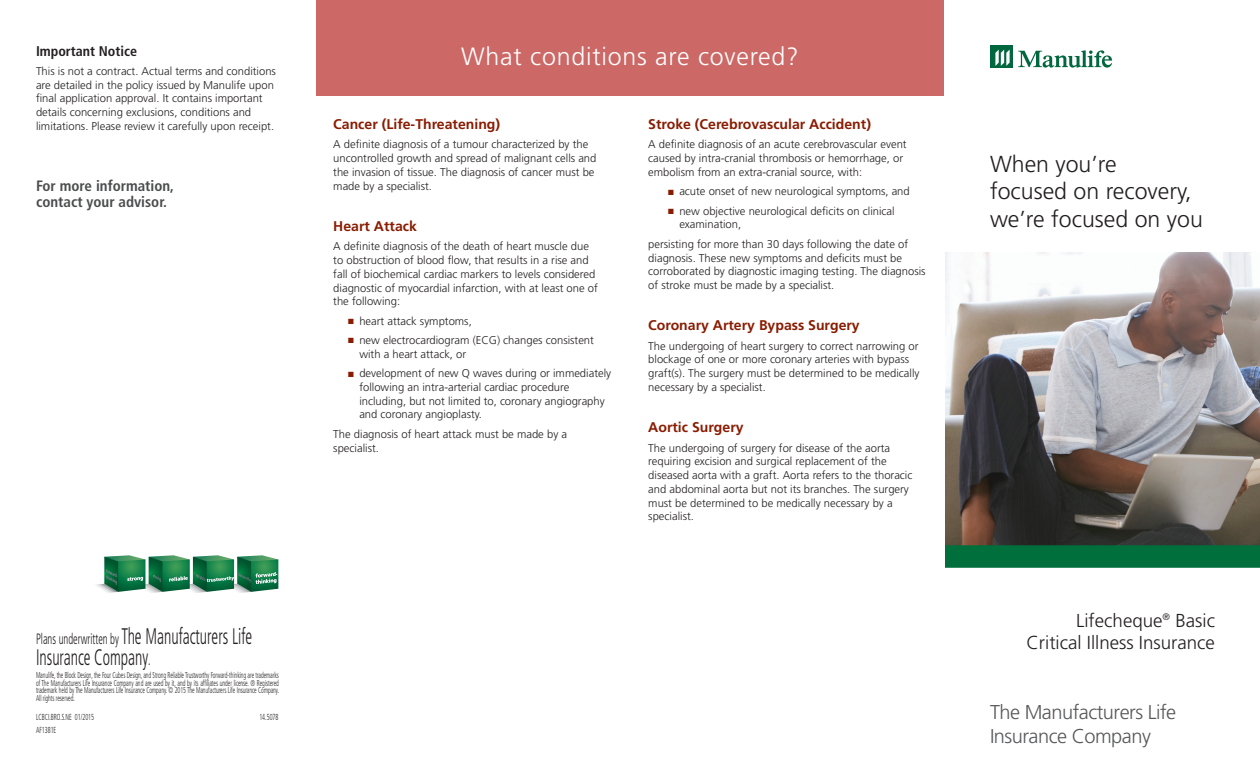
<style>
.page{position:relative;width:1260px;height:765px;background:#fff}
.page>*{position:absolute;margin:0;border:0;box-sizing:border-box;transform-origin:0 0}
.t1{font:300 25px "Frutiger";letter-spacing:.03em;color:#fff}
.t2{font:300 23.12px/27.5px "Frutiger";color:#231f20}
.t3{font:300 condensed 22.5px/21.2px "Frutiger";color:#231f20;scale:.7 1}
.t4{font:300 20px/23.8px "Frutiger";letter-spacing:-.025em;color:#57585a}
.t5{font:300 18.75px/21.2px "Frutiger";color:#231f20;text-align:right}
.t6{font:700 condensed 15px/16.2px "Frutiger";color:#4b4c4d}
.t7{font:700 14px "Frutiger";color:#891c02}
.t8{font:700 condensed 14px "Frutiger";color:#231f20}
.t9{font:300 11.25px/13.8px "Frutiger";color:#231f20}
.t10{font:300 condensed 8.75px "Frutiger";color:#231f20;scale:.7 1}
.t11{font:300 condensed 8.5px/7.5px "Frutiger";letter-spacing:-.01em;color:#231f20;text-align:justify;scale:.7 1}
.s1{font-size:15px}
.s2{color:#891c02}
</style>
<div class="page">
<div style="left:316px;top:0;width:628px;height:96px;background:#cc6967"></div>
<img style="left:945px;top:253px;width:315px;height:292px">
<div style="left:945px;top:545px;width:315px;height:23px;background:#006f3c"></div>
<img style="left:96px;top:584px;width:20px;height:9px">
<svg style="left:104px;top:555px;width:174px;height:37px;background:#3f8f66"></svg>
<svg style="left:1018px;top:50px;width:94px;height:18px"></svg>
<div style="left:990px;top:45px;width:22px;height:22px;background:#00673e"></div>
<svg style="left:995px;top:50px;width:15px;height:16px"></svg>
<p class="t8" style="left:36px;top:42px;width:103px">Important Notice</p>
<p class="t9" style="left:36px;top:64px;width:242px">This is not a contract. Actual terms and conditions are detailed in the policy issued by Manulife upon final application approval. It contains important details concerning exclusions, conditions and limitations. Please review it carefully upon receipt.</p>
<h3 class="t6" style="left:36px;top:178px;width:140px">For more information, contact your advisor.</h3>
<h3 class="t3" style="left:36px;top:626px;width:310px"><span class="s1">Plans underwritten by</span> The Manufacturers Life<br>Insurance Company<span class="s1">.</span></h3>
<p class="t11" style="left:36px;top:671px;width:349px">Manulife, the Block Design, the Four Cubes Design, and Strong Reliable Trustworthy Forward-thinking are trademarks of The Manufacturers Life Insurance Company and are used by it, and by its affiliates under license. ® Registered trademark held by The Manufacturers Life Insurance Company. © 2015 The Manufacturers Life Insurance Company.<br>All rights reserved.</p>
<p class="t10" style="left:36px;top:712px;width:85px">LCBCI.BRO.S.NE 01/2015</p>
<p class="t10" style="left:259px;top:712px;width:29px">14.5078</p>
<p class="t10" style="left:36px;top:725px;width:31px">AF1381E</p>
<h1 class="t1" style="left:461px;top:42px;width:339px">What conditions are covered?</h1>
<p class="t7" style="left:333px;top:116px;width:168px">Cancer (Life-Threatening)</p>
<p class="t9" style="left:333px;top:138px;width:265px">A definite diagnosis of a tumour characterized by the uncontrolled growth and spread of malignant cells and the invasion of tissue. The diagnosis of cancer must be made by a specialist.</p>
<p class="t7" style="left:333px;top:218px;width:85px">Heart Attack</p>
<p class="t9" style="left:333px;top:240px;width:266px">A definite diagnosis of the death of heart muscle due to obstruction of blood flow, that results in a rise and fall of biochemical cardiac markers to levels considered diagnostic of myocardial infarction, with at least one of the following:</p>
<p class="t9" style="left:348px;top:314px;width:125px"><span class="s2">■</span> heart attack symptoms,</p>
<p class="t9" style="left:359px;top:333px;width:236px;text-indent:-11px"><span class="s2">■</span> new electrocardiogram (ECG) changes consistent with a heart attack, or</p>
<p class="t9" style="left:359px;top:366px;width:253px;text-indent:-11px"><span class="s2">■</span> development of new Q waves during or immediately following an intra-arterial cardiac procedure including, but not limited to, coronary angiography and coronary angioplasty.</p>
<p class="t9" style="left:333px;top:427px;width:235px">The diagnosis of heart attack must be made by a specialist.</p>
<p class="t7" style="left:648px;top:116px;width:224px">Stroke (Cerebrovascular Accident)</p>
<p class="t9" style="left:648px;top:138px;width:260px">A definite diagnosis of an acute cerebrovascular event caused by intra-cranial thrombosis or hemorrhage, or embolism from an extra-cranial source, with:</p>
<p class="t9" style="left:668px;top:185px;width:243px"><span class="s2">■</span> acute onset of new neurological symptoms, and</p>
<p class="t9" style="left:679px;top:204px;width:217px;text-indent:-11px"><span class="s2">■</span> new objective neurological deficits on clinical examination,</p>
<p class="t9" style="left:648px;top:237px;width:279px">persisting for more than 30 days following the date of diagnosis. These new symptoms and deficits must be corroborated by diagnostic imaging testing. The diagnosis of stroke must be made by a specialist.</p>
<p class="t7" style="left:648px;top:317px;width:213px">Coronary Artery Bypass Surgery</p>
<p class="t9" style="left:648px;top:339px;width:273px">The undergoing of heart surgery to correct narrowing or blockage of one or more coronary arteries with bypass graft(s). The surgery must be determined to be medically necessary by a specialist.</p>
<p class="t7" style="left:648px;top:419px;width:97px">Aortic Surgery</p>
<p class="t9" style="left:648px;top:441px;width:266px">The undergoing of surgery for disease of the aorta requiring excision and surgical replacement of the diseased aorta with a graft. Aorta refers to the thoracic and abdominal aorta but not its branches. The surgery must be determined to be medically necessary by a specialist.</p>
<h2 class="t2" style="left:990px;top:150px;width:214px">When you’re<br>focused on recovery, we’re focused on you</h2>
<h3 class="t5" style="left:1026px;top:610px;width:190px">Lifecheque<sup>®</sup> Basic<br>Critical Illness Insurance</h3>
<h3 class="t4" style="left:990px;top:700px;width:188px">The Manufacturers Life<br>Insurance Company</h3>
</div>
